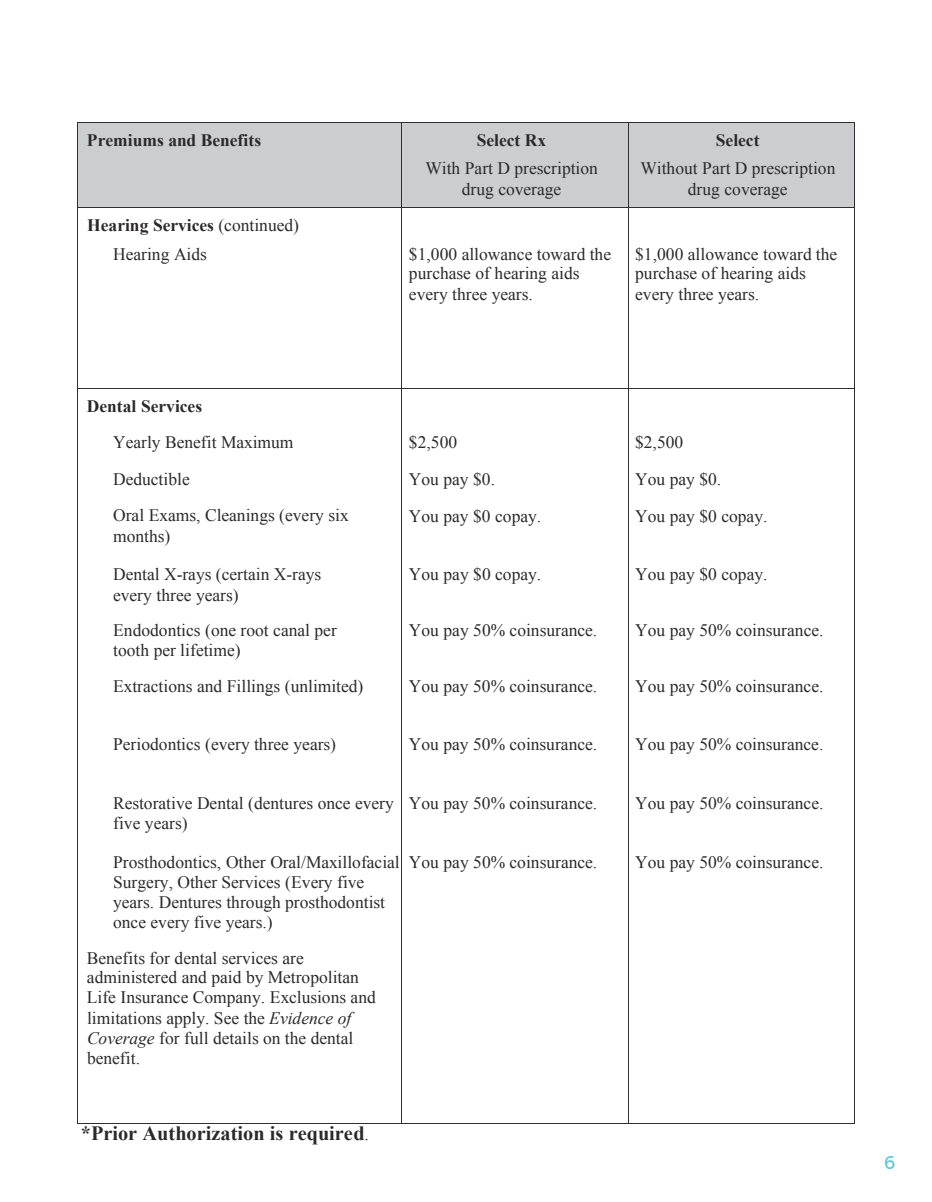
<style>
.page{position:relative;width:932px;height:1202px;background:#fff}
.page>*{position:absolute;margin:0;border:0;box-sizing:border-box;transform-origin:0 0}
.t1{font:700 20.25px "Times New Roman";color:#2b292a}
.t2{font:600 18px "Sharp Sans";color:#63c7df}
.t3{font:17.4px/20.2px "Times New Roman";color:#2b292a}
.t4{font:700 17.4px "Times New Roman";color:#2b292a}
.s1{font-weight:700}
.s2{font-style:italic}
.s3{font-weight:400;font-size:17.4px}
</style>
<div class="page">
<div style="left:78px;top:123px;width:323px;height:84px;background:#cccdcf"></div>
<div style="left:402px;top:123px;width:225px;height:35px;background:#cccdcf"></div>
<div style="left:402px;top:158px;width:225px;height:20px;background:#cccdcf"></div>
<div style="left:402px;top:178px;width:225px;height:29px;background:#cccdcf"></div>
<div style="left:628px;top:123px;width:226px;height:35px;background:#cccdcf"></div>
<div style="left:628px;top:158px;width:226px;height:20px;background:#cccdcf"></div>
<div style="left:628px;top:178px;width:226px;height:29px;background:#cccdcf"></div>
<hr style="left:78px;top:122px;width:323px;height:1px;background:#302e2f">
<hr style="left:402px;top:122px;width:225px;height:1px;background:#302e2f">
<hr style="left:628px;top:122px;width:226px;height:1px;background:#302e2f">
<hr style="left:77px;top:122px;width:1px;height:85px;background:#302e2f">
<hr style="left:401px;top:122px;width:1px;height:85px;background:#302e2f">
<hr style="left:627px;top:122px;width:1px;height:85px;background:#302e2f">
<hr style="left:854px;top:122px;width:1px;height:85px;background:#302e2f">
<hr style="left:78px;top:207px;width:323px;height:1px;background:#302e2f">
<hr style="left:402px;top:207px;width:225px;height:1px;background:#302e2f">
<hr style="left:628px;top:207px;width:226px;height:1px;background:#302e2f">
<hr style="left:77px;top:208px;width:1px;height:180px;background:#302e2f">
<hr style="left:401px;top:208px;width:1px;height:180px;background:#302e2f">
<hr style="left:627px;top:208px;width:1px;height:180px;background:#302e2f">
<hr style="left:854px;top:208px;width:1px;height:180px;background:#302e2f">
<hr style="left:78px;top:388px;width:323px;height:1px;background:#302e2f">
<hr style="left:402px;top:388px;width:225px;height:1px;background:#302e2f">
<hr style="left:628px;top:388px;width:226px;height:1px;background:#302e2f">
<hr style="left:77px;top:389px;width:1px;height:36px;background:#302e2f">
<hr style="left:401px;top:389px;width:1px;height:36px;background:#302e2f">
<hr style="left:627px;top:389px;width:1px;height:36px;background:#302e2f">
<hr style="left:854px;top:389px;width:1px;height:36px;background:#302e2f">
<hr style="left:77px;top:425px;width:1px;height:37px;background:#302e2f">
<hr style="left:401px;top:425px;width:1px;height:37px;background:#302e2f">
<hr style="left:627px;top:425px;width:1px;height:37px;background:#302e2f">
<hr style="left:854px;top:425px;width:1px;height:37px;background:#302e2f">
<hr style="left:77px;top:462px;width:1px;height:36px;background:#302e2f">
<hr style="left:401px;top:462px;width:1px;height:36px;background:#302e2f">
<hr style="left:627px;top:462px;width:1px;height:36px;background:#302e2f">
<hr style="left:854px;top:462px;width:1px;height:36px;background:#302e2f">
<hr style="left:77px;top:498px;width:1px;height:59px;background:#302e2f">
<hr style="left:401px;top:498px;width:1px;height:59px;background:#302e2f">
<hr style="left:627px;top:498px;width:1px;height:59px;background:#302e2f">
<hr style="left:854px;top:498px;width:1px;height:59px;background:#302e2f">
<hr style="left:77px;top:557px;width:1px;height:56px;background:#302e2f">
<hr style="left:401px;top:557px;width:1px;height:56px;background:#302e2f">
<hr style="left:627px;top:557px;width:1px;height:56px;background:#302e2f">
<hr style="left:854px;top:557px;width:1px;height:56px;background:#302e2f">
<hr style="left:77px;top:613px;width:1px;height:55px;background:#302e2f">
<hr style="left:401px;top:613px;width:1px;height:55px;background:#302e2f">
<hr style="left:627px;top:613px;width:1px;height:55px;background:#302e2f">
<hr style="left:854px;top:613px;width:1px;height:55px;background:#302e2f">
<hr style="left:77px;top:668px;width:1px;height:59px;background:#302e2f">
<hr style="left:401px;top:668px;width:1px;height:59px;background:#302e2f">
<hr style="left:627px;top:668px;width:1px;height:59px;background:#302e2f">
<hr style="left:854px;top:668px;width:1px;height:59px;background:#302e2f">
<hr style="left:77px;top:727px;width:1px;height:59px;background:#302e2f">
<hr style="left:401px;top:727px;width:1px;height:59px;background:#302e2f">
<hr style="left:627px;top:727px;width:1px;height:59px;background:#302e2f">
<hr style="left:854px;top:727px;width:1px;height:59px;background:#302e2f">
<hr style="left:77px;top:786px;width:1px;height:58px;background:#302e2f">
<hr style="left:401px;top:786px;width:1px;height:58px;background:#302e2f">
<hr style="left:627px;top:786px;width:1px;height:58px;background:#302e2f">
<hr style="left:854px;top:786px;width:1px;height:58px;background:#302e2f">
<hr style="left:77px;top:844px;width:1px;height:96px;background:#302e2f">
<hr style="left:401px;top:844px;width:1px;height:96px;background:#302e2f">
<hr style="left:627px;top:844px;width:1px;height:96px;background:#302e2f">
<hr style="left:854px;top:844px;width:1px;height:96px;background:#302e2f">
<hr style="left:77px;top:940px;width:1px;height:183px;background:#302e2f">
<hr style="left:78px;top:1123px;width:323px;height:1px;background:#302e2f">
<hr style="left:401px;top:940px;width:1px;height:183px;background:#302e2f">
<hr style="left:402px;top:1123px;width:225px;height:1px;background:#302e2f">
<hr style="left:627px;top:940px;width:1px;height:183px;background:#302e2f">
<hr style="left:628px;top:1123px;width:226px;height:1px;background:#302e2f">
<hr style="left:854px;top:940px;width:1px;height:183px;background:#302e2f">
<p class="t4" style="left:87px;top:128px;width:176px">Premiums and Benefits</p>
<p class="t4" style="left:476px;top:128px;width:71px">Select Rx</p>
<p class="t3" style="left:425px;top:158px;width:174px;text-align:center">With Part D prescription drug coverage</p>
<p class="t4" style="left:716px;top:128px;width:45px">Select</p>
<p class="t3" style="left:640px;top:158px;width:196px;text-align:center">Without Part D prescription drug coverage</p>
<p class="t3" style="left:113px;top:210px;width:187px;line-height:29px;text-indent:-26px"><span class="s1">Hearing Services</span> (continued)<br>Hearing Aids</p>
<p class="t3" style="left:409px;top:243px;width:204px">$1,000 allowance toward the purchase of hearing aids every three years.</p>
<p class="t3" style="left:635px;top:243px;width:204px">$1,000 allowance toward the purchase of hearing aids every three years.</p>
<p class="t4" style="left:87px;top:394px;width:117px">Dental Services</p>
<p class="t3" style="left:113px;top:432px;width:182px">Yearly Benefit Maximum</p>
<p class="t3" style="left:409px;top:432px;width:50px">$2,500</p>
<p class="t3" style="left:635px;top:432px;width:50px">$2,500</p>
<p class="t3" style="left:113px;top:469px;width:78px">Deductible</p>
<p class="t3" style="left:409px;top:469px;width:88px">You pay $0.</p>
<p class="t3" style="left:635px;top:469px;width:88px">You pay $0.</p>
<p class="t3" style="left:113px;top:505px;width:237px">Oral Exams, Cleanings (every six months)</p>
<p class="t3" style="left:409px;top:505px;width:134px">You pay $0 copay.</p>
<p class="t3" style="left:635px;top:505px;width:134px">You pay $0 copay.</p>
<p class="t3" style="left:113px;top:564px;width:210px">Dental X-rays (certain X-rays every three years)</p>
<p class="t3" style="left:409px;top:564px;width:134px">You pay $0 copay.</p>
<p class="t3" style="left:635px;top:564px;width:134px">You pay $0 copay.</p>
<p class="t3" style="left:113px;top:620px;width:225px">Endodontics (one root canal per tooth per lifetime)</p>
<p class="t3" style="left:409px;top:620px;width:190px">You pay 50% coinsurance.</p>
<p class="t3" style="left:635px;top:620px;width:190px">You pay 50% coinsurance.</p>
<p class="t3" style="left:113px;top:675px;width:252px">Extractions and Fillings (unlimited)</p>
<p class="t3" style="left:409px;top:675px;width:190px">You pay 50% coinsurance.</p>
<p class="t3" style="left:635px;top:675px;width:190px">You pay 50% coinsurance.</p>
<p class="t3" style="left:113px;top:734px;width:224px">Periodontics (every three years)</p>
<p class="t3" style="left:409px;top:734px;width:190px">You pay 50% coinsurance.</p>
<p class="t3" style="left:635px;top:734px;width:190px">You pay 50% coinsurance.</p>
<p class="t3" style="left:113px;top:792px;width:282px">Restorative Dental (dentures once every five years)</p>
<p class="t3" style="left:409px;top:792px;width:190px">You pay 50% coinsurance.</p>
<p class="t3" style="left:635px;top:792px;width:190px">You pay 50% coinsurance.</p>
<p class="t3" style="left:113px;top:851px;width:288px">Prosthodontics, Other Oral/Maxillofacial Surgery, Other Services (Every five years. Dentures through prosthodontist once every five years.)</p>
<p class="t3" style="left:87px;top:947px;width:290px">Benefits for dental services are administered and paid by Metropolitan Life Insurance Company. Exclusions and limitations apply. See the <span class="s2">Evidence of Coverage</span> for full details on the dental benefit.</p>
<p class="t3" style="left:409px;top:851px;width:190px">You pay 50% coinsurance.</p>
<p class="t3" style="left:635px;top:851px;width:190px">You pay 50% coinsurance.</p>
<p class="t1" style="left:81px;top:1118px;width:289px">*Prior Authorization is required<span class="s3">.</span></p>
<p class="t2" style="left:884px;top:1149px;width:13px">6</p>
</div>
